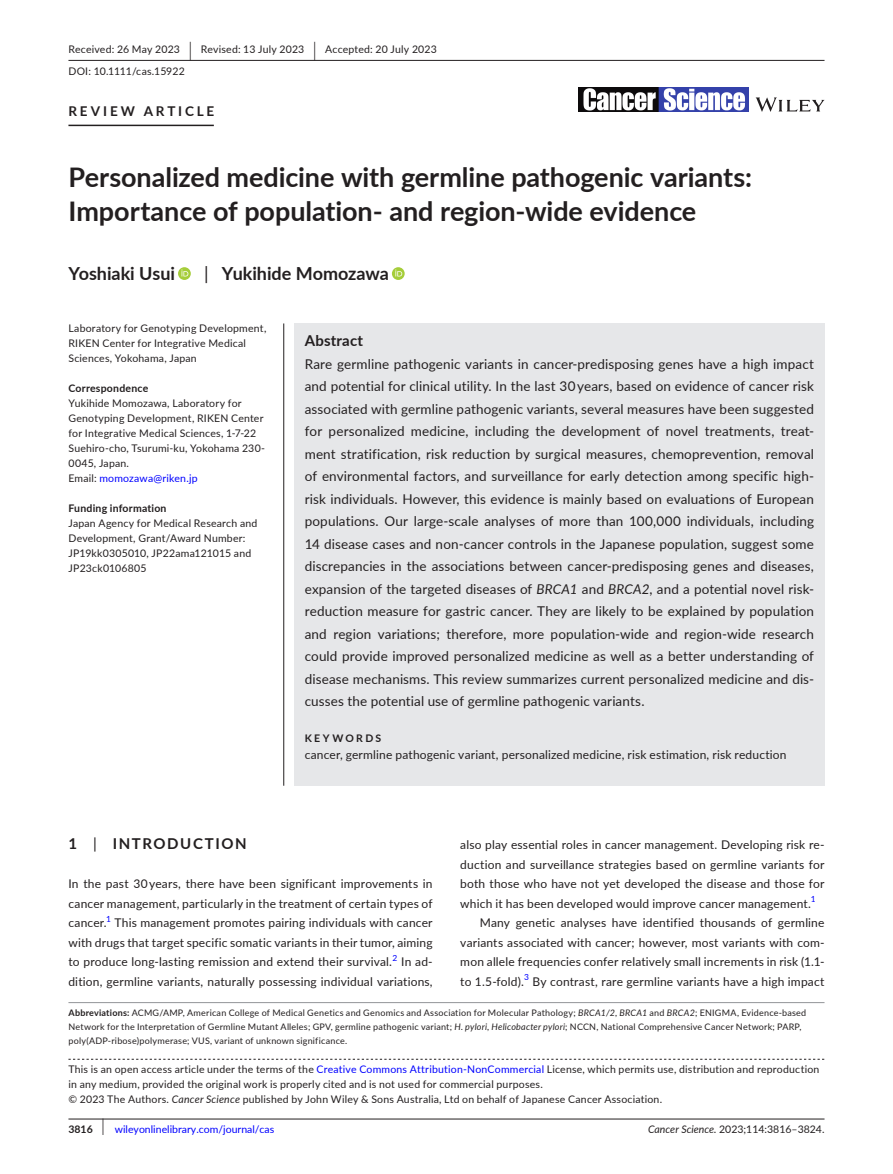
<style>
.page{position:relative;width:893px;height:1174px;background:#fff}
.page>*{position:absolute;margin:0;border:0;box-sizing:border-box;transform-origin:0 0}
.t1{font:700 27px/34.5px "Lato";letter-spacing:-.005em;color:#231f20}
.t2{font:700 18px "Lato";letter-spacing:-.005em;color:#231f20}
.t3{font:700 15px "Lato";letter-spacing:.1em;color:#231f20}
.t4{font:700 15px "Lato";letter-spacing:.015em;color:#231f20}
.t5{font:13.5px/22.5px "Lato";letter-spacing:.01em;color:#231f20;text-align:justify}
.t6{font:700 13.5px "Lato";letter-spacing:.21em;color:#231f20}
.t7{font:12px/19.5px "Lato";letter-spacing:.015em;color:#231f20;text-align:justify}
.t8{font:10.5px/15px "Lato";letter-spacing:.02em;color:#231f20}
.t9{font:10.5px "Lato";color:#00f}
.t10{font:10.5px "Lato";color:#231f20}
.t11{font:700 10.5px "Lato";letter-spacing:.02em;color:#231f20}
.t12{font:700 10.5px "Lato";letter-spacing:.22em;color:#231f20}
.t13{font:9px/13.5px "Lato";letter-spacing:.025em;color:#231f20}
.t14{font:8.4px "Lato";color:#00f}
.s1{font-size:19.65px}
.s2{font-weight:400}
.s3{color:#00f}
.s4{font-style:italic}
.s5{font-weight:700}
.s6{font-weight:700;color:#231f20}
.s7{font-size:17.4px;color:#231f20}
</style>
<div class="page">
<hr style="left:68px;top:1118px;width:756px;height:1px;background:#231f20">
<svg style="left:756px;top:97px;width:68px;height:15px"></svg>
<img style="left:578px;top:88px;width:170px;height:24px">
<hr style="left:68px;top:60px;width:756px;height:1px;background:#231f20">
<hr style="left:68px;top:125px;width:146px;height:1px;background:#231f20">
<svg style="left:178px;top:267px;width:13px;height:13px"></svg>
<svg style="left:181px;top:269px;width:7px;height:7px"></svg>
<svg style="left:392px;top:267px;width:13px;height:13px"></svg>
<svg style="left:395px;top:269px;width:7px;height:7px"></svg>
<svg style="left:68px;top:1058px;width:756px;height:1px"></svg>
<hr style="left:68px;top:1002px;width:756px;height:1px;background:#939598">
<div style="left:294px;top:323px;width:530px;height:462px;background:#e6e7e9"></div>
<hr style="left:283px;top:323px;width:1px;height:462px;background:#231f20">
<p class="t8" style="left:68px;top:38px;width:370px;line-height:21.8px">Received: 26 May 2023 <span class="s1">|</span> Revised: 13 July 2023 <span class="s1">|</span> Accepted: 20 July 2023<br>DOI: 10.1111/cas.15922</p>
<p class="t6" style="left:68px;top:101px;width:147px">REVIEW ARTICLE</p>
<h1 class="t1" style="left:68px;top:159px;width:685px">Personalized medicine with germline pathogenic variants:<br>Importance of population- and region-wide evidence</h1>
<h2 class="t2" style="left:68px;top:260px;width:108px">Yoshiaki Usui</h2>
<h2 class="t2" style="left:204px;top:260px;width:186px"><span class="s2">|</span> Yukihide Momozawa</h2>
<p class="t8" style="left:68px;top:320px;width:199px">Laboratory for Genotyping Development,<br>RIKEN Center for Integrative Medical<br>Sciences, Yokohama, Japan</p>
<p class="t11" style="left:68px;top:380px;width:81px">Correspondence</p>
<p class="t8" style="left:68px;top:395px;width:198px">Yukihide Momozawa, Laboratory for Genotyping Development, RIKEN Center for Integrative Medical Sciences, 1-7-22<br>Suehiro-cho, Tsurumi-ku, Yokohama 230- 0045, Japan.<br>Email: <span class="s3">momozawa@riken.jp</span></p>
<p class="t11" style="left:68px;top:500px;width:100px">Funding information</p>
<p class="t8" style="left:68px;top:515px;width:190px">Japan Agency for Medical Research and<br>Development, Grant/Award Number:<br>JP19kk0305010, JP22ama121015 and<br>JP23ck0106805</p>
<p class="t4" style="left:305px;top:329px;width:60px">Abstract</p>
<p class="t5" style="left:305px;top:352px;width:511px">Rare germline pathogenic variants in cancer-predisposing genes have a high impact and potential for clinical utility. In the last 30 years, based on evidence of cancer risk associated with germline pathogenic variants, several measures have been suggested for personalized medicine, including the development of novel treatments, treat&shy;ment stratification, risk reduction by surgical measures, chemoprevention, removal of environmental factors, and surveillance for early detection among specific high&shy;risk individuals. However, this evidence is mainly based on evaluations of European populations. Our large-scale analyses of more than 100,000 individuals, including 14 disease cases and non-cancer controls in the Japanese population, suggest some discrepancies in the associations between cancer-predisposing genes and diseases, expansion of the targeted diseases of <span class="s4">BRCA1</span> and <span class="s4">BRCA2</span>, and a potential novel risk&shy;reduction measure for gastric cancer. They are likely to be explained by population and region variations; therefore, more population-wide and region-wide research could provide improved personalized medicine as well as a better understanding of disease mechanisms. This review summarizes current personalized medicine and dis&shy;cusses the potential use of germline pathogenic variants.</p>
<p class="t12" style="left:305px;top:730px;width:78px">KEYWORDS</p>
<p class="t7" style="left:305px;top:744px;width:483px">cancer, germline pathogenic variant, personalized medicine, risk estimation, risk reduction</p>
<p class="t3" style="left:68px;top:833px;width:180px">1 <span class="s2">|</span> INTRODUCTION</p>
<p class="t7" style="left:68px;top:873px;width:366px">In the past 30 years, there have been significant improvements in cancer management, particularly in the treatment of certain types of cancer.</p>
<p class="t14" style="left:106px;top:913px;width:6px">1</p>
<p class="t7" style="left:68px;top:912px;width:366px;text-indent:46px">This management promotes pairing individuals with cancer with drugs that target specific somatic variants in their tumor, aiming to produce long-lasting remission and extend their survival.</p>
<p class="t14" style="left:393px;top:952px;width:6px">2</p>
<p class="t7" style="left:68px;top:951px;width:366px;text-align:right">In ad-<br>dition, germline variants, naturally possessing individual variations,</p>
<p class="t7" style="left:460px;top:834px;width:366px">also play essential roles in cancer management. Developing risk re&shy;duction and surveillance strategies based on germline variants for both those who have not yet developed the disease and those for which it has been developed would improve cancer management.</p>
<p class="t14" style="left:811px;top:893px;width:6px">1</p>
<p class="t7" style="left:460px;top:912px;width:366px;text-indent:20px">Many genetic analyses have identified thousands of germline variants associated with cancer; however, most variants with com&shy;mon allele frequencies confer relatively small increments in risk (1.1- to 1.5-fold).<sup>3</sup> By contrast, rare germline variants have a high impact</p>
<p class="t13" style="left:68px;top:1006px;width:739px"><span class="s5">Abbreviations:</span> ACMG/AMP, American College of Medical Genetics and Genomics and Association for Molecular Pathology; <span class="s4">BRCA1/2</span>, <span class="s4">BRCA1</span> and <span class="s4">BRCA2</span>; ENIGMA, Evidence-based<br>Network for the Interpretation of Germline Mutant Alleles; GPV, germline pathogenic variant; <span class="s4">H. pylori</span>, <span class="s4">Helicobacter pylori</span>; NCCN, National Comprehensive Cancer Network; PARP, poly(ADP-ribose)polymerase; VUS, variant of unknown significance.</p>
<p class="t8" style="left:68px;top:1061px;width:752px">This is an open access article under the terms of the <span class="s3">Creative Commons Attribution-NonCommercial</span> License, which permits use, distribution and reproduction in any medium, provided the original work is properly cited and is not used for commercial purposes.<br>© 2023 The Authors. <span class="s4">Cancer Science</span> published by John Wiley &amp; Sons Australia, Ltd on behalf of Japanese Cancer Association.</p>
<p class="t9" style="left:68px;top:1121px;width:207px"><span class="s6">3816</span> <span class="s7">|</span> wileyonlinelibrary.com/journal/cas</p>
<p class="t10" style="left:648px;top:1121px;width:178px"><span class="s4">Cancer Science.</span> 2023;114:3816–3824.</p>
</div>
